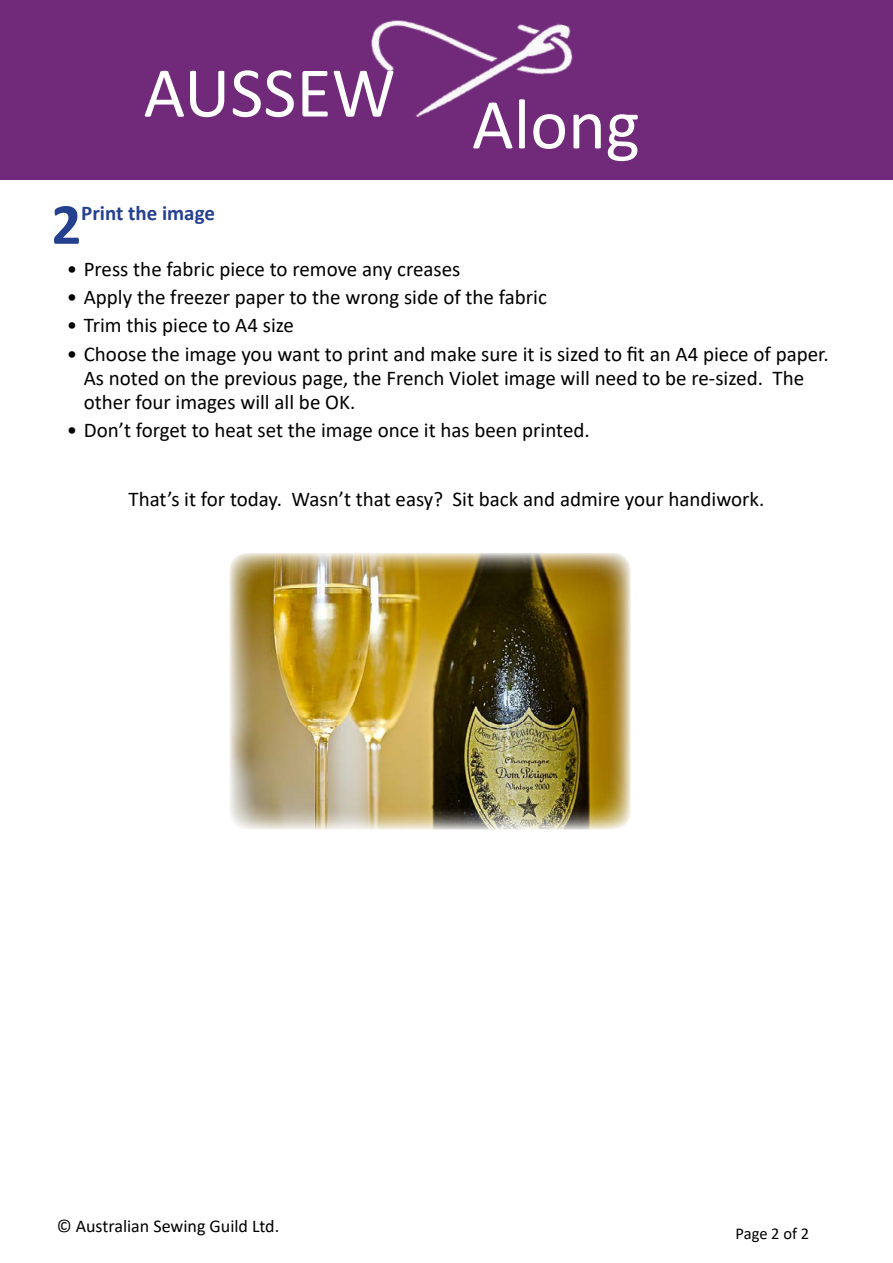
<style>
.page{position:relative;width:893px;height:1263px;background:#fff}
.page>*{position:absolute;margin:0;border:0;box-sizing:border-box;transform-origin:0 0}
.t1{font:72px "Calibri";color:#fff}
.t2{font:700 58.8px "Calibri";color:#25408f}
.t3{font:21px/24px "Calibri";color:#000}
.t4{font:700 21px "Calibri";color:#25408f}
.t5{font:18px "Calibri";color:#000}
.t6{font:16.5px "Calibri";letter-spacing:-.005em;color:#000}
</style>
<div class="page">
<div style="left:0;top:0;width:893px;height:179px;background:#71297a"></div>
<img style="left:371px;top:20px;width:202px;height:97px">
<img style="left:229px;top:553px;width:402px;height:277px">
<h1 class="t1" style="left:144px;top:43px;width:498px">AUSSEW Along</h1>
<h2 class="t2" style="left:51px;top:183px;width:31px">2</h2>
<p class="t4" style="left:81px;top:198px;width:135px">Print the image</p>
<p class="t3" style="left:67px;top:256px;width:395px">• Press the fabric piece to remove any creases</p>
<p class="t3" style="left:67px;top:285px;width:482px">• Apply the freezer paper to the wrong side of the fabric</p>
<p class="t3" style="left:67px;top:313px;width:229px">• Trim this piece to A4 size</p>
<p class="t3" style="left:84px;top:341px;width:746px;text-indent:-17px">• Choose the image you want to print and make sure it is sized to fit an A4 piece of paper.<br>As noted on the previous page, the French Violet image will need to be re-sized. The other four images will all be OK.</p>
<p class="t3" style="left:67px;top:417px;width:525px">• Don’t forget to heat set the image once it has been printed.</p>
<p class="t3" style="left:128px;top:486px;width:637px">That’s it for today. Wasn’t that easy? Sit back and admire your handiwork.</p>
<p class="t5" style="left:57px;top:1213px;width:224px">© Australian Sewing Guild Ltd.</p>
<p class="t6" style="left:736px;top:1222px;width:75px">Page 2 of 2</p>
</div>
